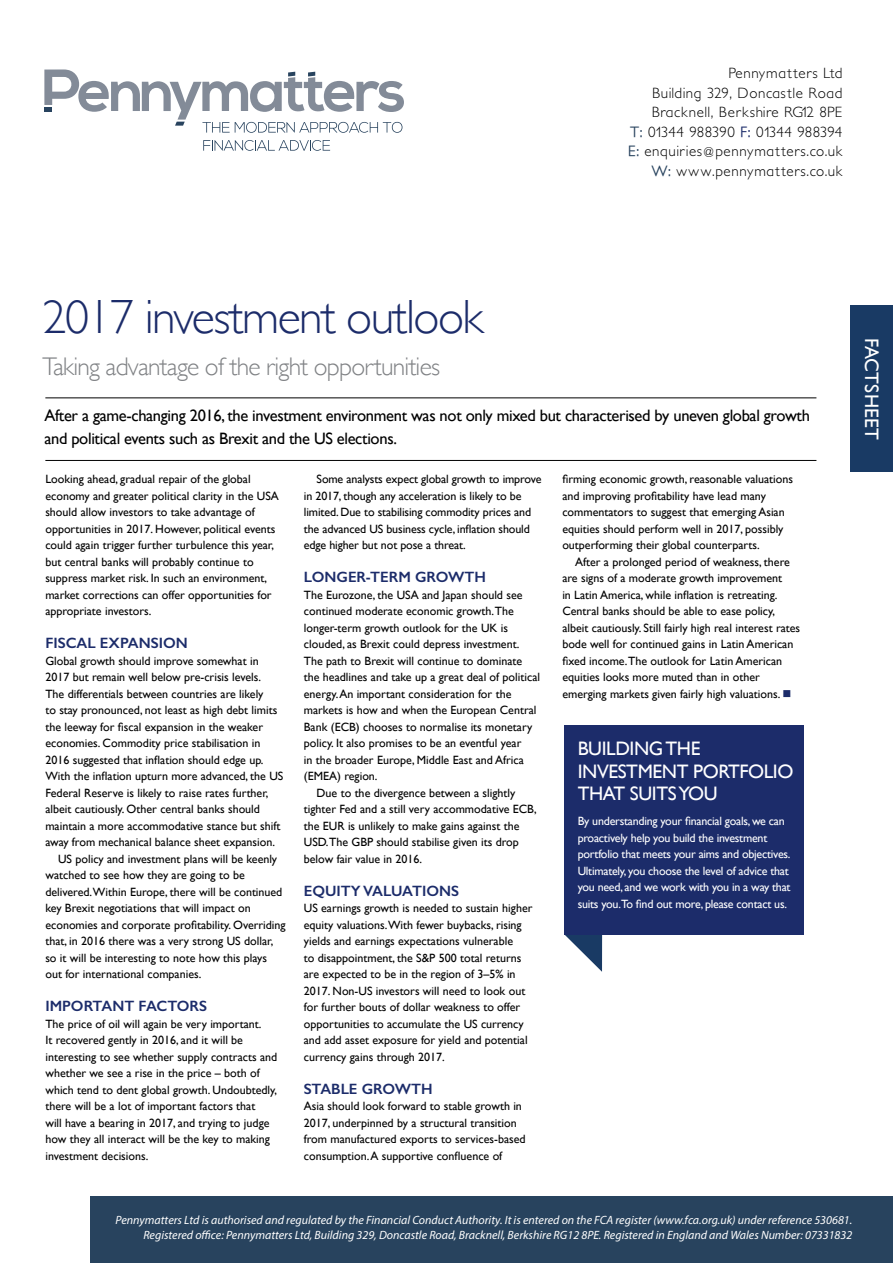
<style>
.page{position:relative;width:893px;height:1263px;background:#fff}
.page>*{position:absolute;margin:0;border:0;box-sizing:border-box;transform-origin:0 0}
.t1{font:300 48px "Gill Sans";letter-spacing:-.03em;color:#1c2c6a}
.t2{font:300 25.5px "Gill Sans";letter-spacing:-.03em;color:#808285}
.t3{font:19.5px/22.5px "Gill Sans";letter-spacing:-.02em;color:#fff}
.t4{font:19.5px "Gill Sans";letter-spacing:.01em;color:#fff}
.t5{font:16.5px/22.5px "Gill Sans";letter-spacing:-.02em;color:#000}
.t6{font:300 15px/19.5px "Petita";letter-spacing:.04em;color:#000;text-align:right}
.t7{font:600 15px "Gill Sans";color:#1c2c6a}
.t8{font:12px/16.5px "Gill Sans";color:#000}
.t9{font:italic 12px/14.4px "Myriad Pro";color:#fff;text-align:right}
.t10{font:12px/16.5px "Gill Sans";letter-spacing:-.02em;color:#fff}
.s1{font-weight:500;color:#28435e}
.s2{font-weight:500;color:#1c2c6a}
.s3{color:#1c2c6a}
</style>
<div class="page">
<hr style="left:45px;top:460px;width:771px;height:1px;background:#000">
<hr style="left:45px;top:397px;width:771px;height:1px;background:#000">
<svg style="left:564px;top:934px;width:38px;height:38px"></svg>
<div style="left:564px;top:725px;width:239px;height:209px;background:#1c2c6a"></div>
<div style="left:850px;top:306px;width:43px;height:166px;background:#193a64"></div>
<div style="left:90px;top:1196px;width:803px;height:67px;background:#28435e"></div>
<svg style="left:203px;top:140px;width:127px;height:11px"></svg>
<svg style="left:44px;top:69px;width:360px;height:64px"></svg>
<p class="t6" style="left:628px;top:63px;width:216px">Pennymatters Ltd<br>Building 329, Doncastle Road<br>Bracknell, Berkshire RG12 8PE<br><span class="s1">T:</span> 01344 988390 <span class="s2">F:</span> 01344 988394<br><span class="s1">E:</span> enquiries@pennymatters.co.uk<br><span class="s1">W:</span> www.pennymatters.co.uk</p>
<h1 class="t1" style="left:43px;top:290px;width:442px">2017 investment outlook</h1>
<h2 class="t2" style="left:43px;top:352px;width:399px">Taking advantage of the right opportunities</h2>
<h3 class="t5" style="left:44px;top:404px;width:767px">After a game-changing 2016, the investment environment was not only mixed but characterised by uneven global growth and political events such as Brexit and the US elections.</h3>
<p class="t8" style="left:45px;top:471px;width:235px">Looking ahead, gradual repair of the global economy and greater political clarity in the USA should allow investors to take advantage of opportunities in 2017. However, political events could again trigger further turbulence this year, but central banks will probably continue to suppress market risk. In such an environment, market corrections can offer opportunities for appropriate investors.</p>
<p class="t7" style="left:45px;top:634px;width:144px">FISCAL EXPANSION</p>
<p class="t8" style="left:45px;top:652px;width:215px">Global growth should improve somewhat in</p>
<p class="t8" style="left:45px;top:669px;width:217px">2017 but remain well below pre-crisis levels.</p>
<p class="t8" style="left:45px;top:685px;width:220px">The differentials between countries are likely</p>
<p class="t8" style="left:45px;top:702px;width:233px">to stay pronounced, not least as high debt limits</p>
<p class="t8" style="left:45px;top:718px;width:219px">the leeway for fiscal expansion in the weaker</p>
<p class="t8" style="left:45px;top:735px;width:217px">economies. Commodity price stabilisation in</p>
<p class="t8" style="left:45px;top:751px;width:220px">2016 suggested that inflation should edge up.</p>
<p class="t8" style="left:45px;top:768px;width:239px">With the inflation upturn more advanced, the US</p>
<p class="t8" style="left:45px;top:784px;width:225px">Federal Reserve is likely to raise rates further,</p>
<p class="t8" style="left:45px;top:801px;width:216px">albeit cautiously. Other central banks should</p>
<p class="t8" style="left:45px;top:817px;width:237px">maintain a more accommodative stance but shift</p>
<p class="t8" style="left:45px;top:834px;width:231px">away from mechanical balance sheet expansion.</p>
<p class="t8" style="left:58px;top:850px;width:221px">US policy and investment plans will be keenly</p>
<p class="t8" style="left:45px;top:867px;width:201px">watched to see how they are going to be</p>
<p class="t8" style="left:45px;top:883px;width:238px">delivered.Within Europe, there will be continued</p>
<p class="t8" style="left:45px;top:900px;width:207px">key Brexit negotiations that will impact on</p>
<p class="t8" style="left:45px;top:916px;width:242px">economies and corporate profitability. Overriding</p>
<p class="t8" style="left:45px;top:933px;width:229px">that, in 2016 there was a very strong US dollar,</p>
<p class="t8" style="left:45px;top:949px;width:223px">so it will be interesting to note how this plays</p>
<p class="t8" style="left:45px;top:966px;width:158px">out for international companies.</p>
<p class="t7" style="left:45px;top:997px;width:163px">IMPORTANT FACTORS</p>
<p class="t8" style="left:45px;top:1015px;width:233px">The price of oil will again be very important.<br>It recovered gently in 2016, and it will be interesting to see whether supply contracts and whether we see a rise in the price – both of which tend to dent global growth. Undoubtedly, there will be a lot of important factors that<br>will have a bearing in 2017, and trying to judge how they all interact will be the key to making investment decisions.</p>
<p class="t8" style="left:562px;top:471px;width:232px">firming economic growth, reasonable valuations and improving profitability have lead many commentators to suggest that emerging Asian equities should perform well in 2017, possibly outperforming their global counterparts.</p>
<p class="t8" style="left:562px;top:553px;width:239px;text-indent:13px">After a prolonged period of weakness, there are signs of a moderate growth improvement<br>in Latin America, while inflation is retreating.<br>Central banks should be able to ease policy, albeit cautiously. Still fairly high real interest rates bode well for continued gains in Latin American fixed income.The outlook for Latin American equities looks more muted than in other emerging markets given fairly high valuations. <span class="s3">■</span></p>
<p class="t8" style="left:304px;top:471px;width:239px;text-indent:13px">Some analysts expect global growth to improve in 2017, though any acceleration is likely to be limited. Due to stabilising commodity prices and the advanced US business cycle, inflation should edge higher but not pose a threat.</p>
<p class="t7" style="left:304px;top:568px;width:184px">LONGER-TERM GROWTH</p>
<p class="t8" style="left:304px;top:586px;width:220px">The Eurozone, the USA and Japan should see</p>
<p class="t8" style="left:304px;top:603px;width:211px">continued moderate economic growth.The</p>
<p class="t8" style="left:304px;top:619px;width:206px">longer-term growth outlook for the UK is</p>
<p class="t8" style="left:304px;top:636px;width:217px">clouded, as Brexit could depress investment.</p>
<p class="t8" style="left:304px;top:652px;width:220px">The path to Brexit will continue to dominate</p>
<p class="t8" style="left:304px;top:669px;width:238px">the headlines and take up a great deal of political</p>
<p class="t8" style="left:304px;top:685px;width:209px">energy. An important consideration for the</p>
<p class="t8" style="left:304px;top:702px;width:234px">markets is how and when the European Central</p>
<p class="t8" style="left:304px;top:718px;width:230px">Bank (ECB) chooses to normalise its monetary</p>
<p class="t8" style="left:304px;top:735px;width:219px">policy. It also promises to be an eventful year</p>
<p class="t8" style="left:304px;top:751px;width:222px">in the broader Europe, Middle East and Africa</p>
<p class="t8" style="left:304px;top:768px;width:75px">(EMEA) region.</p>
<p class="t8" style="left:317px;top:784px;width:200px">Due to the divergence between a slightly</p>
<p class="t8" style="left:304px;top:801px;width:234px">tighter Fed and a still very accommodative ECB,</p>
<p class="t8" style="left:304px;top:817px;width:217px">the EUR is unlikely to make gains against the</p>
<p class="t8" style="left:304px;top:834px;width:217px">USD.The GBP should stabilise given its drop</p>
<p class="t8" style="left:304px;top:850px;width:120px">below fair value in 2016.</p>
<p class="t7" style="left:304px;top:881px;width:157px">EQUITY VALUATIONS</p>
<p class="t8" style="left:304px;top:900px;width:230px">US earnings growth is needed to sustain higher equity valuations.With fewer buybacks, rising yields and earnings expectations vulnerable<br>to disappointment, the S&amp;P 500 total returns are expected to be in the region of 3–5% in 2017. Non-US investors will need to look out for further bouts of dollar weakness to offer opportunities to accumulate the US currency and add asset exposure for yield and potential currency gains through 2017.</p>
<p class="t7" style="left:304px;top:1079px;width:130px">STABLE GROWTH</p>
<p class="t8" style="left:304px;top:1098px;width:223px">Asia should look forward to stable growth in 2017, underpinned by a structural transition from manufactured exports to services-based consumption. A supportive confluence of</p>
<h3 class="t3" style="left:578px;top:737px;width:217px">BUILDING THE<br>INVESTMENT PORTFOLIO<br>THAT SUITS YOU</h3>
<p class="t10" style="left:578px;top:813px;width:214px">By understanding your financial goals, we can proactively help you build the investment portfolio that meets your aims and objectives.<br>Ultimately, you choose the level of advice that you need, and we work with you in a way that suits you.To find out more, please contact us.</p>
<h3 class="t4" style="left:883px;top:338px;width:104px;rotate:90deg">FACTSHEET</h3>
<p class="t9" style="left:116px;top:1213px;width:738px">Pennymatters Ltd is authorised and regulated by the Financial Conduct Authority. It is entered on the FCA register (www.fca.org.uk) under reference 530681.<br>Registered office: Pennymatters Ltd, Building 329, Doncastle Road, Bracknell, Berkshire RG12 8PE. Registered in England and Wales Number: 07331832</p>
</div>
